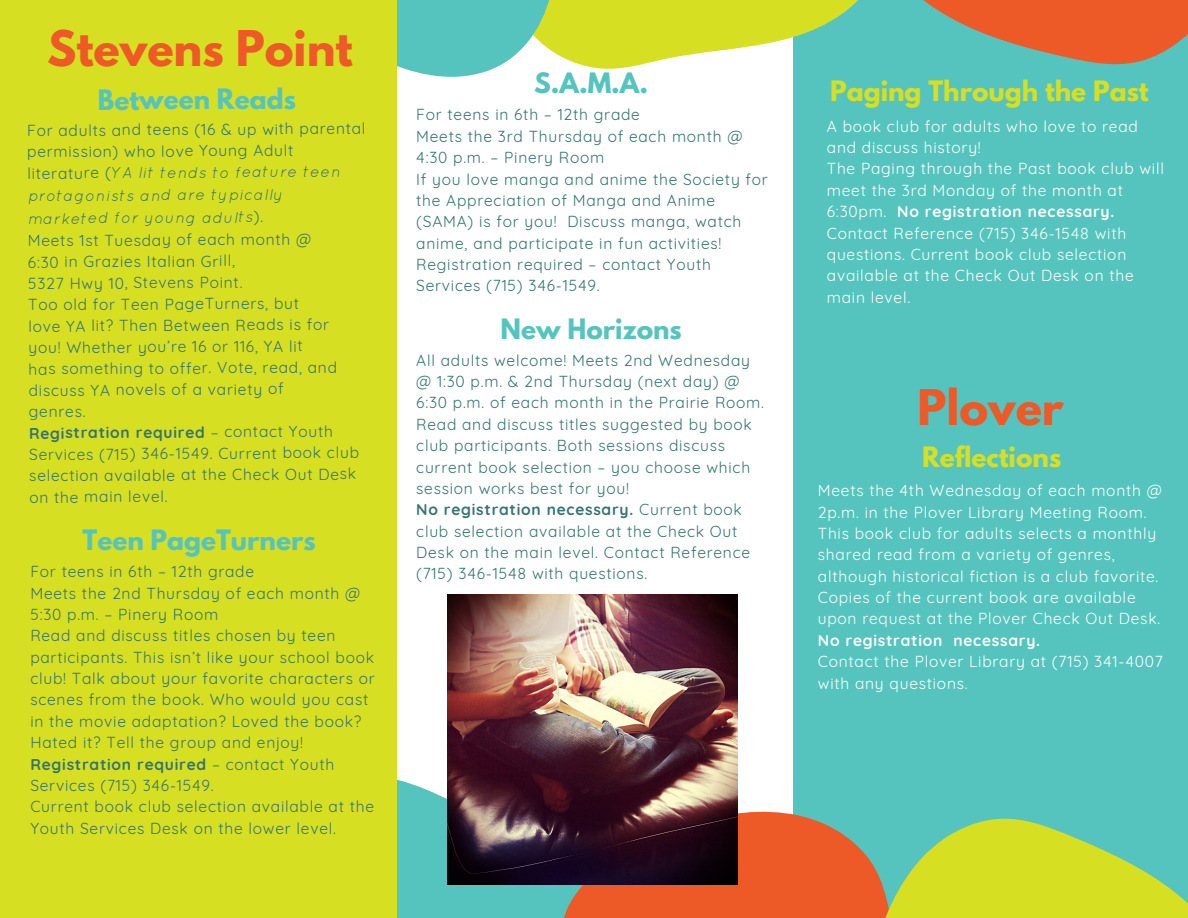
<style>
.page{position:relative;width:1188px;height:918px;background:#fff}
.page>*{position:absolute;margin:0;border:0;box-sizing:border-box;transform-origin:0 0}
.t1{font:700 43.65px "League Spartan";color:#ed5927}
.t2{font:700 24.9px "League Spartan";color:#56c4be}
.t3{font:700 24.9px "League Spartan";color:#d7df23}
.t4{font:15.6px/21.3px "Quicksand";letter-spacing:.05em;color:#337470}
.t5{font:15.6px/21.3px "Quicksand";letter-spacing:.05em;color:#fff}
.t6{font:700 15.6px "Quicksand";letter-spacing:.05em;color:#fff}
.s1{font-style:italic}
.s2{font-weight:700}
</style>
<div class="page">
<svg style="left:397px;top:772px;width:165px;height:146px;background:#60c4bf"></svg>
<div style="left:793px;top:0;width:395px;height:918px;background:#56c4be"></div>
<svg style="left:555px;top:0;width:303px;height:69px;fill:#d7df23"></svg>
<svg style="left:397px;top:0;width:158px;height:77px"></svg>
<div style="left:0;top:0;width:397px;height:918px;background:#d7df23"></div>
<div style="left:562px;top:811px;width:267px;height:107px;background:#ed5927"></div>
<svg style="left:829px;top:818px;width:359px;height:100px;fill:#d7df23"></svg>
<svg style="left:923px;top:0;width:265px;height:65px"></svg>
<img style="left:448px;top:594px;width:290px;height:290px">
<h1 class="t1" style="left:47px;top:27px;width:307px">Stevens Point</h1>
<h2 class="t2" style="left:98px;top:87px;width:200px">Between Reads</h2>
<p class="t4" style="left:27px;top:119px;width:340px">For adults and teens (16 &amp; up with parental permission) who love Young Adult literature (<span class="s1">YA lit tends to feature teen</span></p>
<p class="t4" style="left:28px;top:184px;width:333px"><span class="s1">protagonists and are typically marketed for young adults</span>).<br>Meets 1st Tuesday of each month @<br>6:30 in Grazies Italian Grill,<br>5327 Hwy 10, Stevens Point.<br>Too old for Teen PageTurners, but<br>love YA lit? Then Between Reads is for you! Whether you’re 16 or 116, YA lit<br>has something to offer. Vote, read, and discuss YA novels of a variety of<br>genres.<br><span class="s2">Registration required</span> – contact Youth<br>Services (715) 346-1549. Current book club selection available at the Check Out Desk on the main level.</p>
<h2 class="t2" style="left:83px;top:528px;width:235px">Teen PageTurners</h2>
<p class="t4" style="left:30px;top:561px;width:346px">For teens in 6th – 12th grade<br>Meets the 2nd Thursday of each month @ 5:30 p.m. – Pinery Room<br>Read and discuss titles chosen by teen participants. This isn’t like your school book club! Talk about your favorite characters or scenes from the book. Who would you cast in the movie adaptation? Loved the book?<br>Hated it? Tell the group and enjoy!<br><span class="s2">Registration required</span> – contact Youth Services (715) 346-1549.<br>Current book club selection available at the Youth Services Desk on the lower level.</p>
<h2 class="t2" style="left:534px;top:71px;width:116px">S.A.M.A.</h2>
<p class="t4" style="left:416px;top:104px;width:353px">For teens in 6th – 12th grade<br>Meets the 3rd Thursday of each month @ 4:30 p.m. – Pinery Room<br>If you love manga and anime the Society for the Appreciation of Manga and Anime (SAMA) is for you! Discuss manga, watch anime, and participate in fun activities!<br>Registration required – contact Youth Services (715) 346-1549.</p>
<h2 class="t2" style="left:501px;top:316px;width:183px">New Horizons</h2>
<p class="t4" style="left:416px;top:349px;width:349px">All adults welcome! Meets 2nd Wednesday @ 1:30 p.m. &amp; 2nd Thursday (next day) @ 6:30 p.m. of each month in the Prairie Room.<br>Read and discuss titles suggested by book club participants. Both sessions discuss current book selection – you choose which session works best for you!<br><span class="s2">No registration necessary.</span> Current book club selection available at the Check Out Desk on the main level. Contact Reference (715) 346-1548 with questions.</p>
<h2 class="t3" style="left:830px;top:79px;width:320px">Paging Through the Past</h2>
<p class="t5" style="left:827px;top:115px;width:339px">A book club for adults who love to read and discuss history!<br>The Paging through the Past book club will meet the 3rd Monday of the month at<br>6:30pm. <span class="s2">No registration necessary.<br></span>Contact Reference (715) 346-1548 with questions. Current book club selection available at the Check Out Desk on the main level.</p>
<h1 class="t1" style="left:917px;top:386px;width:148px">Plover</h1>
<h2 class="t3" style="left:922px;top:444px;width:141px">Reflections</h2>
<p class="t5" style="left:818px;top:480px;width:346px">Meets the 4th Wednesday of each month @ 2p.m. in the Plover Library Meeting Room.<br>This book club for adults selects a monthly shared read from a variety of genres, although historical fiction is a club favorite.<br>Copies of the current book are available upon request at the Plover Check Out Desk.</p>
<p class="t6" style="left:818px;top:630px;width:224px">No registration necessary.</p>
<p class="t5" style="left:818px;top:651px;width:346px">Contact the Plover Library at (715) 341-4007 with any questions.</p>
</div>
